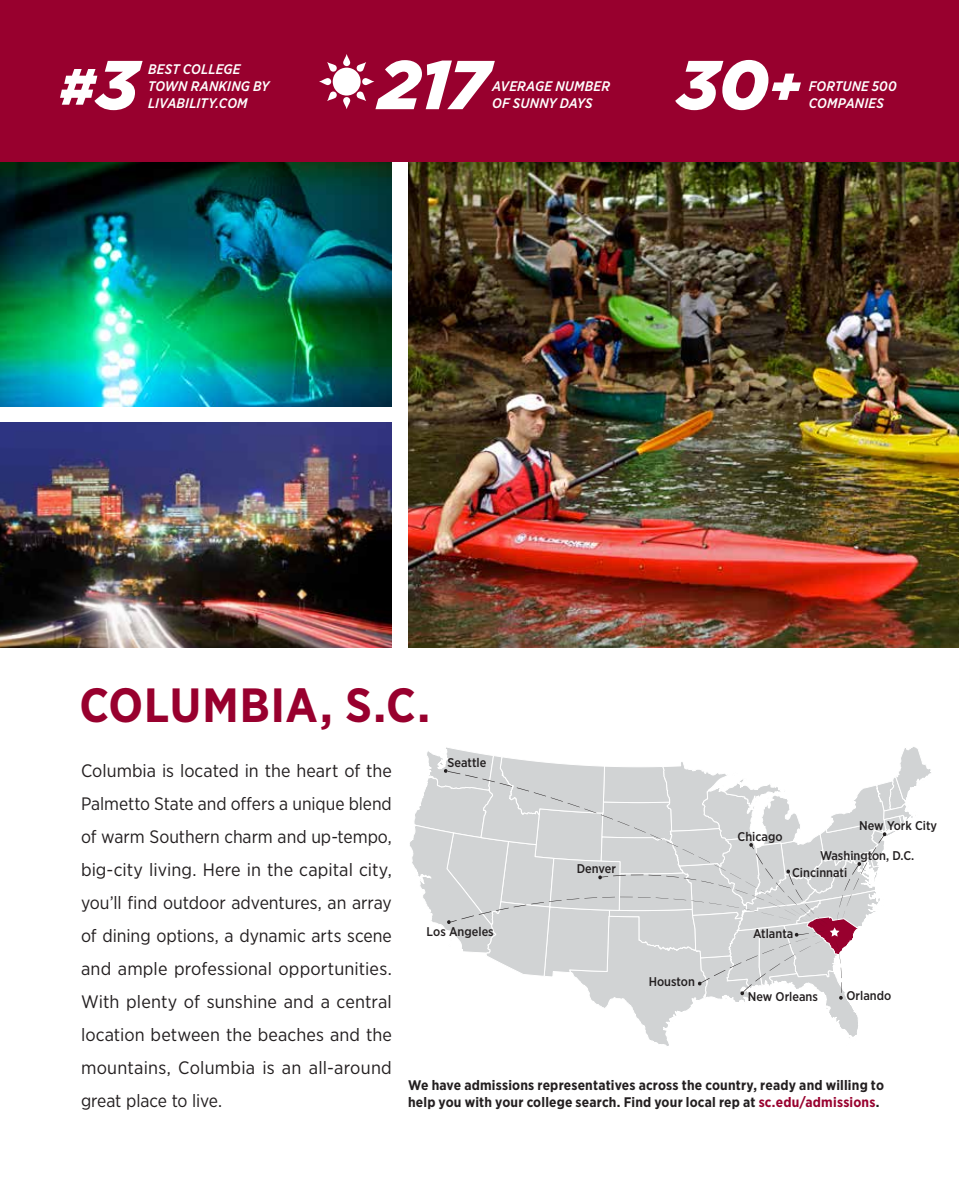
<style>
.page{position:relative;width:959px;height:1188px;background:#fff}
.page>*{position:absolute;margin:0;border:0;box-sizing:border-box;transform-origin:0 0}
.t1{font:italic 900 69px "Gotham";color:#fff}
.t2{font:italic 900 51px "Gotham";color:#fff}
.t3{font:700 48px "Gotham Narrow";letter-spacing:.02em;color:#98002e}
.t4{font:18px/33px "Gotham Narrow";letter-spacing:.01em;color:#231f20;text-align:justify}
.t5{font:700 13.8px/17.2px "Gotham Narrow";letter-spacing:.015em;color:#231f20}
.t6{font:italic 500 13.8px/17.2px "Gotham Narrow";letter-spacing:.01em;color:#fff}
.t7{font:500 12.6px "Gotham Narrow";color:#231f20}
.s1{font-size:69px}
.s2{font-size:51px}
.s3{color:#98002e}
</style>
<div class="page">
<div style="left:0;top:0;width:958px;height:162px;background:#98002e"></div>
<svg style="left:410px;top:747px;width:521px;height:299px"></svg>
<img style="left:0;top:162px;width:287px;height:244px">
<img style="left:0;top:423px;width:287px;height:225px">
<svg style="left:319px;top:54px;width:55px;height:55px"></svg>
<img style="left:287px;top:162px;width:105px;height:486px">
<img style="left:408px;top:162px;width:550px;height:486px">
<h2 class="t2" style="left:60px;top:52px;width:80px">#<span class="s1">3</span></h2>
<p class="t6" style="left:148px;top:60px;width:123px">BEST COLLEGE<br>TOWN RANKING BY<br>LIVABILITY.COM</p>
<h1 class="t1" style="left:676px;top:37px;width:126px">30<span class="s2">+</span></h1>
<h1 class="t1" style="left:378px;top:37px;width:114px">217</h1>
<p class="t6" style="left:492px;top:77px;width:120px">AVERAGE NUMBER<br>OF SUNNY DAYS</p>
<p class="t6" style="left:808px;top:77px;width:89px">FORTUNE 500</p>
<p class="t6" style="left:808px;top:94px;width:77px">COMPANIES</p>
<h3 class="t3" style="left:80px;top:674px;width:352px">COLUMBIA, S.C.</h3>
<p class="t4" style="left:81px;top:754px;width:312px">Columbia is located in the heart of the Palmetto State and offers a unique blend of warm Southern charm and up-tempo, big-city living. Here in the capital city, you’ll find outdoor adventures, an array of dining options, a dynamic arts scene and ample professional opportunities.<br>With plenty of sunshine and a central location between the beaches and the mountains, Columbia is an all-around great place to live.</p>
<p class="t7" style="left:447px;top:755px;width:40px">Seattle</p>
<p class="t7" style="left:426px;top:923px;width:69px">Los Angeles</p>
<p class="t7" style="left:577px;top:860px;width:41px">Denver</p>
<p class="t7" style="left:648px;top:974px;width:48px">Houston</p>
<p class="t7" style="left:737px;top:829px;width:46px">Chicago</p>
<p class="t7" style="left:859px;top:817px;width:79px">New York City</p>
<p class="t7" style="left:820px;top:847px;width:96px">Washington, D.C.</p>
<p class="t7" style="left:792px;top:865px;width:57px">Cincinnati</p>
<p class="t7" style="left:753px;top:926px;width:42px">Atlanta</p>
<p class="t7" style="left:747px;top:988px;width:72px">New Orleans</p>
<p class="t7" style="left:846px;top:988px;width:46px">Orlando</p>
<p class="t5" style="left:408px;top:1076px;width:477px">We have admissions representatives across the country, ready and willing to help you with your college search. Find your local rep at <span class="s3">sc.edu/admissions</span>.</p>
</div>
